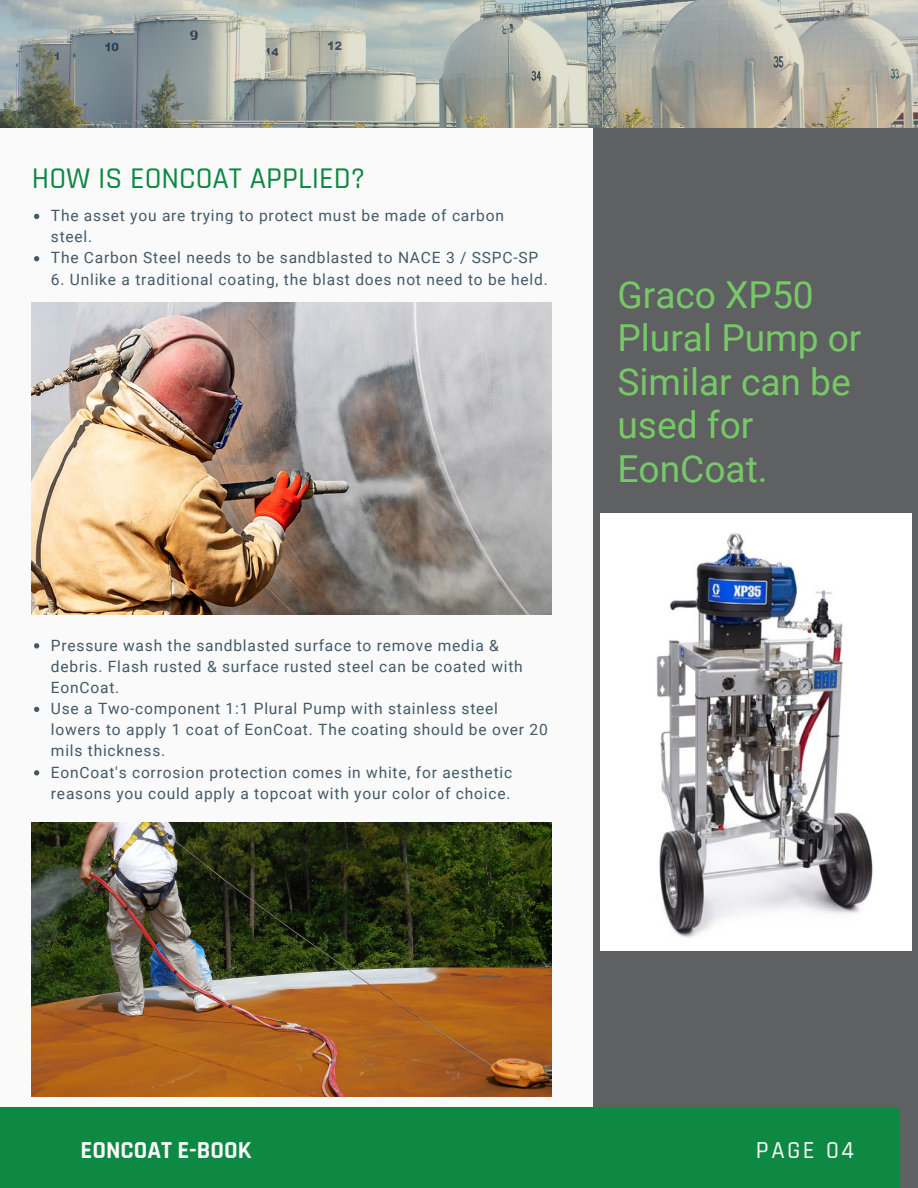
<style>
.page{position:relative;width:918px;height:1188px;background:#fafafa}
.page>*{position:absolute;margin:0;border:0;box-sizing:border-box;transform-origin:0 0}
.t1{font:37.2px/43.5px "Roboto";color:#77c968}
.t2{font:500 30.45px "Rajdhani";color:#0d8943}
.t3{font:700 24.6px "Rajdhani";color:#fafafa}
.t4{font:500 24.6px "Rajdhani";letter-spacing:.1em;color:#fafafa}
.t5{font:15.6px/21.1px "Roboto";letter-spacing:.05em;color:#435967}
</style>
<div class="page">
<div style="left:594px;top:104px;width:324px;height:1084px;background:#5f6062"></div>
<div style="left:0;top:1107px;width:900px;height:81px;background:#0d8943"></div>
<img style="left:0;top:0;width:918px;height:127px">
<img style="left:32px;top:303px;width:520px;height:312px">
<img style="left:32px;top:823px;width:519px;height:273px">
<img style="left:601px;top:514px;width:310px;height:436px">
<svg style="left:34px;top:214px;width:5px;height:5px"></svg>
<svg style="left:34px;top:256px;width:5px;height:5px"></svg>
<svg style="left:34px;top:643px;width:5px;height:5px"></svg>
<svg style="left:34px;top:707px;width:5px;height:5px"></svg>
<svg style="left:34px;top:770px;width:5px;height:5px"></svg>
<p class="t2" style="left:32px;top:160px;width:335px">HOW IS EONCOAT APPLIED?</p>
<p class="t5" style="left:51px;top:205px;width:454px">The asset you are trying to protect must be made of carbon steel.</p>
<p class="t5" style="left:51px;top:248px;width:489px">The Carbon Steel needs to be sandblasted to NACE 3 / SSPC-SP</p>
<p class="t5" style="left:51px;top:269px;width:498px">6. Unlike a traditional coating, the blast does not need to be held.</p>
<p class="t5" style="left:51px;top:635px;width:473px">Pressure wash the sandblasted surface to remove media &amp; debris. Flash rusted &amp; surface rusted steel can be coated with<br>EonCoat.</p>
<p class="t5" style="left:51px;top:698px;width:498px">Use a Two-component 1:1 Plural Pump with stainless steel lowers to apply 1 coat of EonCoat. The coating should be over 20 mils thickness.</p>
<p class="t5" style="left:51px;top:762px;width:463px">EonCoat's corrosion protection comes in white, for aesthetic reasons you could apply a topcoat with your color of choice.</p>
<p class="t1" style="left:617px;top:274px;width:246px">Graco XP50<br>Plural Pump or<br>Similar can be used for<br>EonCoat.</p>
<p class="t3" style="left:81px;top:1136px;width:173px">EONCOAT E-BOOK</p>
<p class="t4" style="left:756px;top:1135px;width:100px">PAGE 04</p>
</div>
